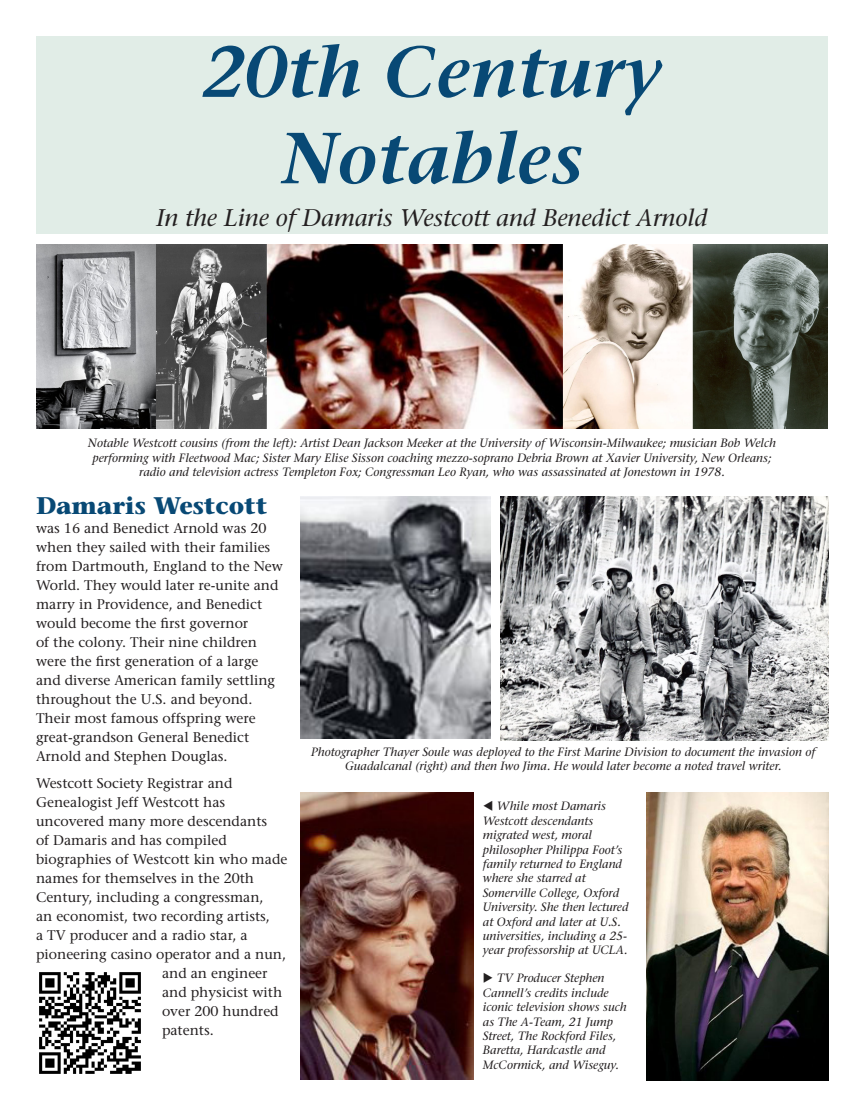
<style>
.page{position:relative;width:864px;height:1116px;background:#fff}
.page>*{position:absolute;margin:0;border:0;box-sizing:border-box;transform-origin:0 0}
.Head{font:italic 600 72px/86.4px "Stone Serif Std";color:#084975;text-align:center}
.Heading_2{font:italic 500 24px "Stone Serif Std";color:#231f20}
.t1{font:700 24px "Stone Serif Std";color:#084975}
.t2{font:500 14px/19px "Stone Serif Std";color:#231f20}
.Caption_left{font:italic 500 12px/14.4px "Stone Serif Std";color:#231f20;text-align:center}
</style>
<div class="page">
<div style="left:36px;top:36px;width:792px;height:198px;background:#e1ede7"></div>
<img style="left:36px;top:244px;width:792px;height:184px">
<img style="left:500px;top:497px;width:328px;height:244px">
<img style="left:300px;top:497px;width:190px;height:242px">
<img style="left:39px;top:972px;width:102px;height:102px">
<img style="left:300px;top:792px;width:174px;height:287px">
<img style="left:646px;top:792px;width:182px;height:288px">
<p class="Head" style="left:202px;top:29px;width:462px">20th Century<br>Notables</p>
<p class="Heading_2" style="left:157px;top:204px;width:552px">In the Line of Damaris Westcott and Benedict Arnold</p>
<p class="Caption_left" style="left:88px;top:436px;width:690px">Notable Westcott cousins (from the left): Artist Dean Jackson Meeker at the University of Wisconsin-Milwaukee; musician Bob Welch performing with Fleetwood Mac; Sister Mary Elise Sisson coaching mezzo-soprano Debria Brown at Xavier University, New Orleans; radio and television actress Templeton Fox; Congressman Leo Ryan, who was assassinated at Jonestown in 1978.</p>
<p class="t1" style="left:36px;top:491px;width:233px">Damaris Westcott</p>
<p class="t2" style="left:36px;top:519px;width:248px">was 16 and Benedict Arnold was 20 when they sailed with their families from Dartmouth, England to the New World. They would later re-unite and marry in Providence, and Benedict would become the first governor<br>of the colony. Their nine children were the first generation of a large and diverse American family settling throughout the U.S. and beyond.<br>Their most famous offspring were great-grandson General Benedict Arnold and Stephen Douglas.</p>
<p class="t2" style="left:36px;top:774px;width:198px">Westcott Society Registrar and</p>
<p class="t2" style="left:36px;top:793px;width:191px">Genealogist Jeff Westcott has</p>
<p class="t2" style="left:36px;top:812px;width:233px">uncovered many more descendants</p>
<p class="t2" style="left:36px;top:831px;width:192px">of Damaris and has compiled</p>
<p class="t2" style="left:36px;top:850px;width:253px">biographies of Westcott kin who made</p>
<p class="t2" style="left:36px;top:869px;width:220px">names for themselves in the 20th</p>
<p class="t2" style="left:36px;top:888px;width:229px">Century, including a congressman,</p>
<p class="t2" style="left:36px;top:907px;width:235px">an economist, two recording artists,</p>
<p class="t2" style="left:36px;top:926px;width:213px">a TV producer and a radio star, a</p>
<p class="t2" style="left:36px;top:945px;width:252px">pioneering casino operator and a nun,</p>
<p class="t2" style="left:162px;top:964px;width:107px">and an engineer</p>
<p class="t2" style="left:162px;top:983px;width:122px">and physicist with</p>
<p class="t2" style="left:162px;top:1002px;width:118px">over 200 hundred</p>
<p class="t2" style="left:162px;top:1021px;width:53px">patents.</p>
<p class="Caption_left" style="left:311px;top:745px;width:506px">Photographer Thayer Soule was deployed to the First Marine Division to document the invasion of<br>Guadalcanal (right) and then Iwo Jima. He would later become a noted travel writer.</p>
<p class="Caption_left" style="left:483px;top:799px;width:147px;text-align:left">▼ While most Damaris<br>Westcott descendants migrated west, moral philosopher Philippa Foot’s family returned to England where she starred at<br>Somerville College, Oxford<br>University. She then lectured at Oxford and later at U.S. universities, including a 25- year professorship at UCLA.</p>
<p class="Caption_left" style="left:483px;top:971px;width:145px;text-align:left">◆ TV Producer Stephen<br>Cannell’s credits include iconic television shows such as The A-Team, 21 Jump<br>Street, The Rockford Files,<br>Baretta, Hardcastle and<br>McCormick, and Wiseguy.</p>
</div>
